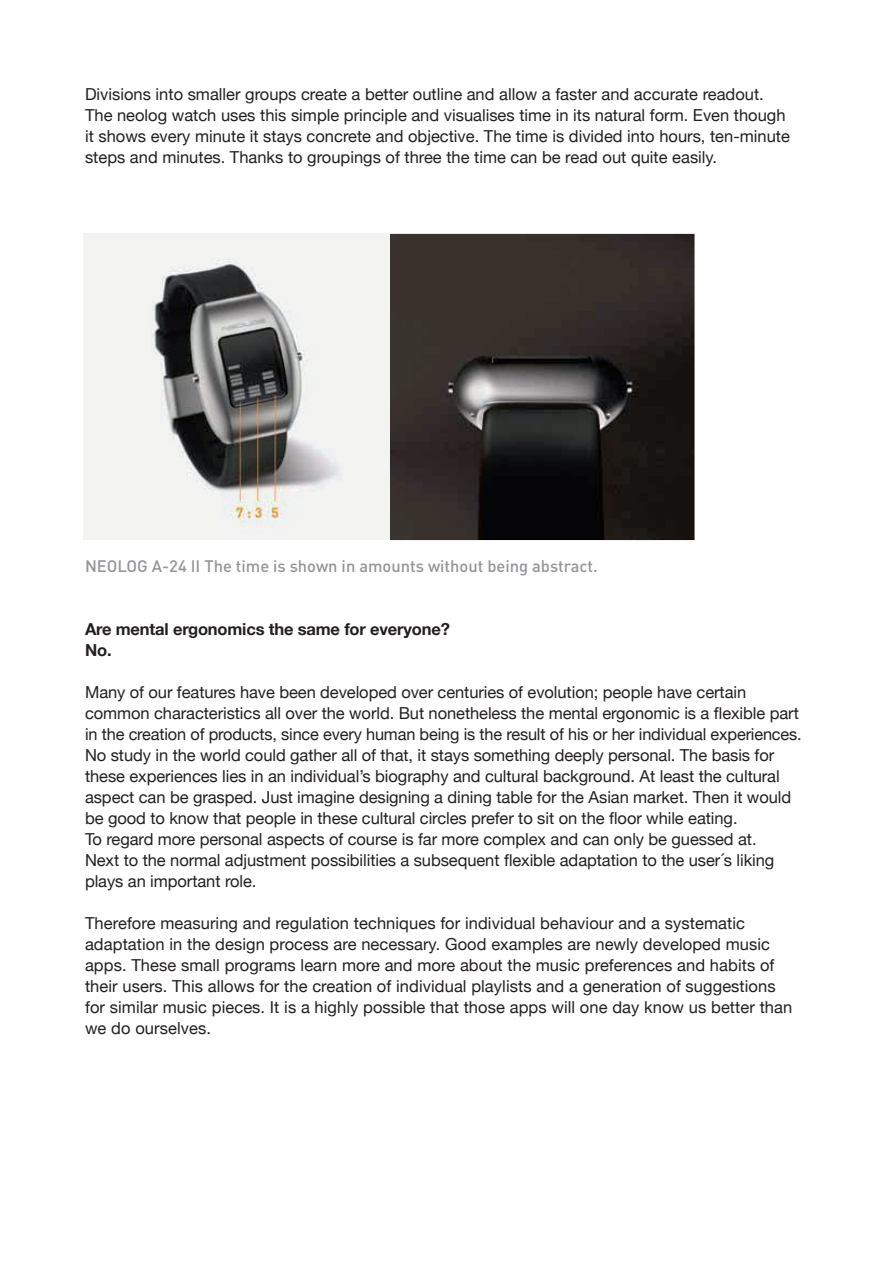
<style>
.page{position:relative;width:893px;height:1263px;background:#fff}
.page>*{position:absolute;margin:0;border:0;box-sizing:border-box;transform-origin:0 0}
.t1{font:16.5px/21px "Helvetica Neue";letter-spacing:-.005em;color:#231f20}
.t2{font:500 16.5px "DIN";color:#939598}
.t3{font:700 16.5px/21px "Helvetica Neue";letter-spacing:-.01em;color:#231f20}
</style>
<div class="page">
<img style="left:390px;top:234px;width:304px;height:306px">
<img style="left:84px;top:234px;width:306px;height:305px">
<p class="t1" style="left:85px;top:84px;width:706px">Divisions into smaller groups create a better outline and allow a faster and accurate readout.<br>The neolog watch uses this simple principle and visualises time in its natural form. Even though it shows every minute it stays concrete and objective. The time is divided into hours, ten-minute steps and minutes. Thanks to groupings of three the time can be read out quite easily.</p>
<p class="t2" style="left:85px;top:555px;width:514px">NEOLOG A-24 II The time is shown in amounts without being abstract.</p>
<p class="t3" style="left:85px;top:619px;width:366px">Are mental ergonomics the same for everyone?<br>No.</p>
<p class="t1" style="left:85px;top:682px;width:718px">Many of our features have been developed over centuries of evolution; people have certain common characteristics all over the world. But nonetheless the mental ergonomic is a flexible part in the creation of products, since every human being is the result of his or her individual experiences.<br>No study in the world could gather all of that, it stays something deeply personal. The basis for these experiences lies in an individual’s biography and cultural background. At least the cultural aspect can be grasped. Just imagine designing a dining table for the Asian market. Then it would be good to know that people in these cultural circles prefer to sit on the floor while eating.<br>To regard more personal aspects of course is far more complex and can only be guessed at.<br>Next to the normal adjustment possibilities a subsequent flexible adaptation to the user´s liking plays an important role.</p>
<p class="t1" style="left:85px;top:913px;width:709px">Therefore measuring and regulation techniques for individual behaviour and a systematic adaptation in the design process are necessary. Good examples are newly developed music apps. These small programs learn more and more about the music preferences and habits of their users. This allows for the creation of individual playlists and a generation of suggestions for similar music pieces. It is a highly possible that those apps will one day know us better than we do ourselves.</p>
</div>
